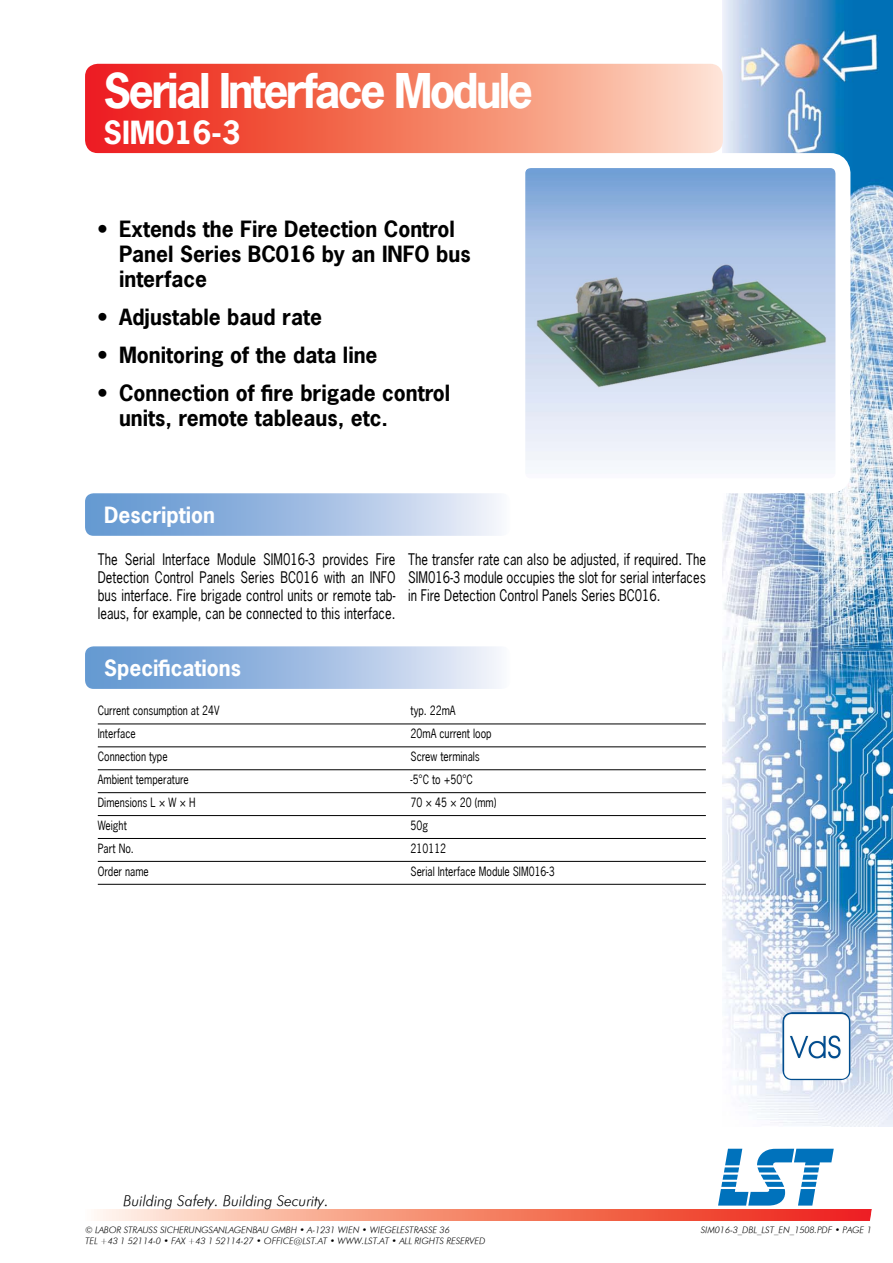
<style>
.page{position:relative;width:893px;height:1263px;background:#fff}
.page>*{position:absolute;margin:0;border:0;box-sizing:border-box;transform-origin:0 0}
.t1{font:84px "Logos";color:#0072bc}
.t2{font:700 45px "News Gothic";letter-spacing:-.06em;color:#fff}
.t3{font:700 30px "News Gothic";color:#fff}
.t4{font:700 21px/25.2px "News Gothic";color:#000}
.t5{font:700 21px "News Gothic";color:#fff}
.t6{font:15px/18px "News Gothic";color:#000;text-align:justify;scale:.86 1}
.t7{font:15px "Futura Light LST";color:#000}
.t8{font:12px "News Gothic";color:#000;scale:.86 1}
.t9{font:9px/10.8px "Futura Light LST";color:#000}
</style>
<div class="page">
<svg style="left:94px;top:1210px;width:769px;height:10px;background:#f58570"></svg>
<svg style="left:863px;top:1209px;width:9px;height:12px"></svg>
<img style="left:723px;top:0;width:170px;height:1127px">
<img style="left:526px;top:169px;width:308px;height:308px">
<div style="left:510px;top:153px;width:340px;height:340px;border:15px solid #fff;border-radius:13px"></div>
<img style="left:782px;top:1012px;width:68px;height:68px">
<svg style="left:85px;top:64px;width:638px;height:89px;background:#f47b66"></svg>
<svg style="left:85px;top:493px;width:414px;height:43px;background:#a1bee3"></svg>
<svg style="left:85px;top:646px;width:414px;height:43px;background:#a1bee3"></svg>
<hr style="left:98px;top:724px;width:608px;height:1px;background:#000">
<hr style="left:98px;top:747px;width:608px;height:1px;background:#000">
<hr style="left:98px;top:769px;width:608px;height:1px;background:#000">
<hr style="left:98px;top:792px;width:608px;height:1px;background:#000">
<hr style="left:98px;top:815px;width:608px;height:1px;background:#000">
<hr style="left:98px;top:838px;width:608px;height:1px;background:#000">
<hr style="left:98px;top:861px;width:608px;height:1px;background:#000">
<hr style="left:98px;top:884px;width:608px;height:1px;background:#000">
<h2 class="t2" style="left:104px;top:61px;width:431px">Serial Interface Module</h2>
<h3 class="t3" style="left:104px;top:113px;width:138px">SIM016-3</h3>
<h3 class="t4" style="left:119px;top:216px;width:353px;text-indent:-21px">• Extends the Fire Detection Control<br>Panel Series BC016 by an INFO bus interface</h3>
<h3 class="t4" style="left:98px;top:304px;width:226px">• Adjustable baud rate</h3>
<h3 class="t4" style="left:98px;top:342px;width:281px">• Monitoring of the data line</h3>
<h3 class="t4" style="left:119px;top:380px;width:333px;text-indent:-21px">• Connection of fire brigade control units, remote tableaus, etc.</h3>
<h3 class="t5" style="left:104px;top:501px;width:112px">Description</h3>
<p class="t6" style="left:98px;top:550px;width:348px">The Serial Interface Module SIM016-3 provides Fire Detection Control Panels Series BC016 with an INFO bus interface. Fire brigade control units or remote tab&shy;leaus, for example, can be connected to this interface.</p>
<p class="t6" style="left:408px;top:550px;width:348px">The transfer rate can also be adjusted, if required. The SIM016-3 module occupies the slot for serial interfaces in Fire Detection Control Panels Series BC016.</p>
<h3 class="t5" style="left:104px;top:654px;width:138px">Specifications</h3>
<p class="t8" style="left:98px;top:703px;width:143px">Current consumption at 24V</p>
<p class="t8" style="left:411px;top:703px;width:54px">typ. 22mA</p>
<p class="t8" style="left:98px;top:726px;width:46px">Interface</p>
<p class="t8" style="left:411px;top:726px;width:96px">20mA current loop</p>
<p class="t8" style="left:98px;top:749px;width:83px">Connection type</p>
<p class="t8" style="left:411px;top:749px;width:82px">Screw terminals</p>
<p class="t8" style="left:98px;top:772px;width:107px">Ambient temperature</p>
<p class="t8" style="left:411px;top:772px;width:74px">-5°C to +50°C</p>
<p class="t8" style="left:98px;top:795px;width:115px">Dimensions L × W × H</p>
<p class="t8" style="left:411px;top:795px;width:101px">70 × 45 × 20 (mm)</p>
<p class="t8" style="left:98px;top:817px;width:35px">Weight</p>
<p class="t8" style="left:411px;top:817px;width:22px">50g</p>
<p class="t8" style="left:98px;top:840px;width:43px">Part No.</p>
<p class="t8" style="left:411px;top:840px;width:43px">210112</p>
<p class="t8" style="left:98px;top:863px;width:61px">Order name</p>
<p class="t8" style="left:411px;top:863px;width:169px">Serial Interface Module SIM016-3</p>
<p class="t7" style="left:123px;top:1191px;width:207px">Building Safety. Building Security.</p>
<p class="t9" style="left:85px;top:1225px;width:402px">© LABOR STRAUSS SICHERUNGSANLAGENBAU GMBH • A-1231 WIEN • WIEGELESTRASSE 36<br>TEL +43 1 52114-0 • FAX +43 1 52114-27 • OFFICE@LST.AT • WWW.LST.AT • ALL RIGHTS RESERVED</p>
<h1 class="t1" style="left:719px;top:1138px;width:118px">A</h1>
<p class="t9" style="left:701px;top:1225px;width:172px">SIM016-3_DBL_LST_EN_1508.PDF • PAGE 1</p>
</div>
